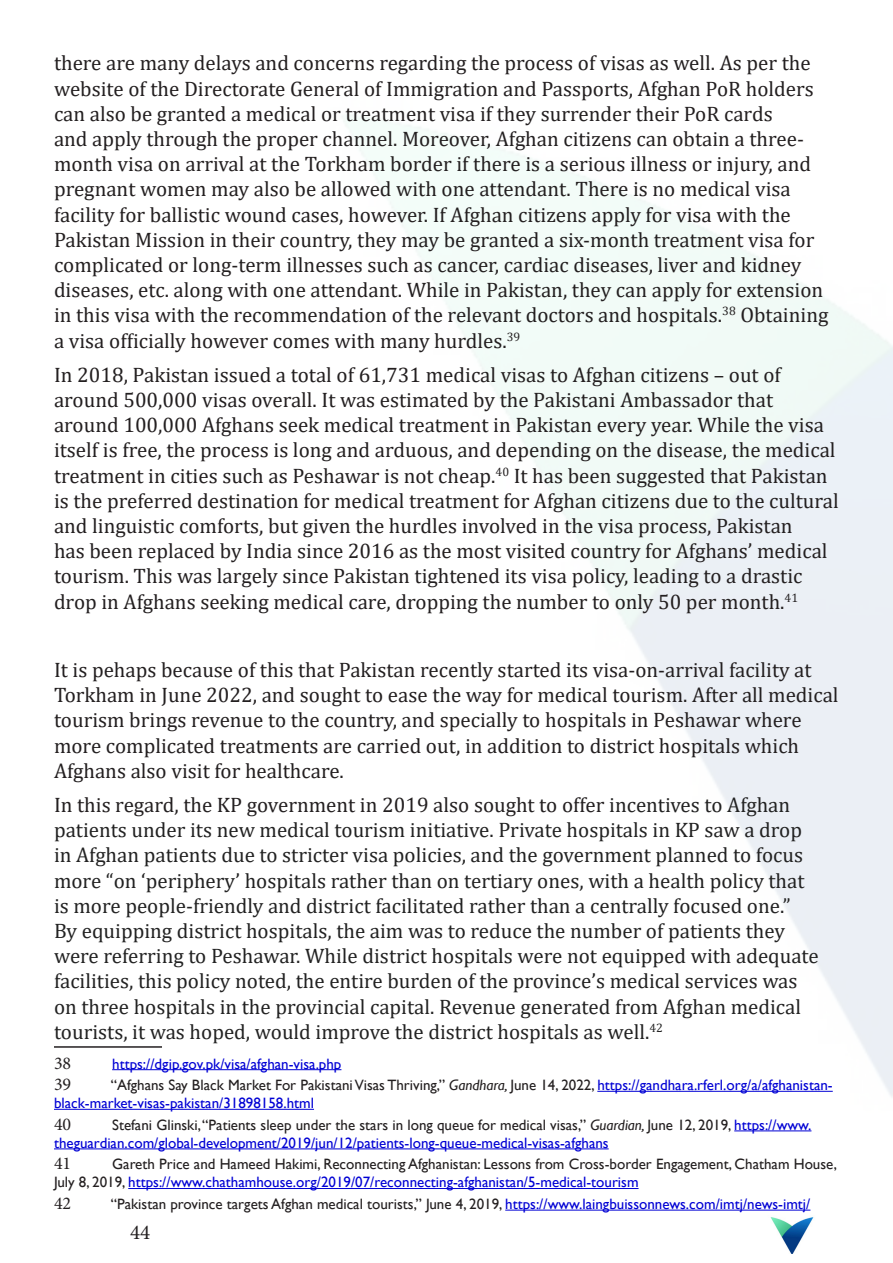
<style>
.page{position:relative;width:893px;height:1263px;background:#fff}
.page>*{position:absolute;margin:0;border:0;box-sizing:border-box;transform-origin:0 0}
.Body_Text{font:21px/25.2px "Cambria";color:#231f20}
.Body_Text-2{font:21px/25.2px "Cambria";color:#222}
.t1{font:21px "Minion Pro";color:#231f20}
.t2{font:18px "Minion Pro";color:#231f20}
.t3{font:15px/18px "Gill Sans";color:#0000d4}
.t4{font:15px/18px "Gill Sans";color:#231f20}
.s1{color:#231f20}
.s2{font-style:italic;color:#231f20}
.s3{color:#0000d4}
</style>
<div class="page">
<img style="left:770px;top:1217px;width:44px;height:37px">
<hr style="left:54px;top:1046px;width:108px;height:2px;background:#231f20">
<hr style="left:112px;top:1069px;width:229px;height:1px;background:#0000d4">
<hr style="left:597px;top:1091px;width:236px;height:1px;background:#0000d4">
<hr style="left:54px;top:1109px;width:260px;height:1px;background:#0000d4">
<hr style="left:734px;top:1130px;width:77px;height:1px;background:#0000d4">
<hr style="left:54px;top:1148px;width:555px;height:1px;background:#0000d4">
<hr style="left:128px;top:1188px;width:511px;height:1px;background:#0000d4">
<hr style="left:505px;top:1210px;width:305px;height:1px;background:#0000d4">
<p class="Body_Text" style="left:54px;top:50px;width:776px">there are many delays and concerns regarding the process of visas as well. As per the website of the Directorate General of Immigration and Passports, Afghan PoR holders can also be granted a medical or treatment visa if they surrender their PoR cards<br>and apply through the proper channel. Moreover, Afghan citizens can obtain a three&shy;month visa on arrival at the Torkham border if there is a serious illness or injury, and pregnant women may also be allowed with one attendant. There is no medical visa facility for ballistic wound cases, however. If Afghan citizens apply for visa with the Pakistan Mission in their country, they may be granted a six-month treatment visa for complicated or long-term illnesses such as cancer, cardiac diseases, liver and kidney diseases, etc. along with one attendant. While in Pakistan, they can apply for extension in this visa with the recommendation of the relevant doctors and hospitals.<sup>38</sup> Obtaining a visa officially however comes with many hurdles.<sup>39</sup></p>
<p class="Body_Text" style="left:54px;top:362px;width:786px">In 2018, Pakistan issued a total of 61,731 medical visas to Afghan citizens – out of around 500,000 visas overall. It was estimated by the Pakistani Ambassador that around 100,000 Afghans seek medical treatment in Pakistan every year. While the visa itself is free, the process is long and arduous, and depending on the disease, the medical treatment in cities such as Peshawar is not cheap.<sup>40</sup> It has been suggested that Pakistan is the preferred destination for medical treatment for Afghan citizens due to the cultural and linguistic comforts, but given the hurdles involved in the visa process, Pakistan<br>has been replaced by India since 2016 as the most visited country for Afghans’ medical tourism. This was largely since Pakistan tightened its visa policy, leading to a drastic drop in Afghans seeking medical care, dropping the number to only 50 per month.<sup>41</sup></p>
<p class="Body_Text" style="left:54px;top:657px;width:786px">It is pehaps because of this that Pakistan recently started its visa-on-arrival facility at Torkham in June 2022, and sought to ease the way for medical tourism. After all medical tourism brings revenue to the country, and specially to hospitals in Peshawar where more complicated treatments are carried out, in addition to district hospitals which Afghans also visit for healthcare.</p>
<p class="Body_Text-2" style="left:54px;top:792px;width:766px"><span class="s1">In this regard, the KP government in 2019 also sought to offer</span> incentives to Afghan patients under its new medical tourism initiative. Private hospitals in KP saw a drop in Afghan patients due to stricter visa policies, and the government planned to focus more “on ‘periphery’ hospitals rather than on tertiary ones, with a health policy that is more people-friendly and district facilitated rather than a centrally focused one.” By equipping district hospitals, the aim was to reduce the number of patients they were referring to Peshawar. While district hospitals were not equipped with adequate facilities, this policy noted, the entire burden of the province’s medical services was on three hospitals in the provincial capital. Revenue generated from Afghan medical tourists, it was hoped, would improve the district hospitals as well.<sup>42</sup></p>
<p class="t2" style="left:54px;top:1051px;width:19px">38</p>
<p class="t3" style="left:112px;top:1055px;width:231px">https://dgip.gov.pk/visa/afghan-visa.php</p>
<p class="t2" style="left:54px;top:1072px;width:19px">39</p>
<p class="t3" style="left:54px;top:1076px;width:780px;text-indent:57px"><span class="s1">“Afghans Say Black Market For Pakistani Visas Thriving,”</span> <span class="s2">Gandhara,</span> <span class="s1">June 14, 2022,</span> https://gandhara.rferl.org/a/afghanistan&shy;black-market-visas-pakistan/31898158.html</p>
<p class="t2" style="left:54px;top:1112px;width:19px">40</p>
<p class="t3" style="left:54px;top:1116px;width:759px;text-indent:58px"><span class="s1">Stefani Glinski, “Patients sleep under the stars in long queue for medical visas,”</span> <span class="s2">Guardian,</span> <span class="s1">June 12, 2019,</span> https://www. theguardian.com/global-development/2019/jun/12/patients-long-queue-medical-visas-afghans</p>
<p class="t2" style="left:54px;top:1151px;width:19px">41</p>
<p class="t4" style="left:54px;top:1155px;width:784px;text-indent:58px">Gareth Price and Hameed Hakimi, Reconnecting Afghanistan: Lessons from Cross-border Engagement, Chatham House,<br>July 8, 2019, <span class="s3">https://www.chathamhouse.org/2019/07/reconnecting-afghanistan/5-medical-tourism</span></p>
<p class="t2" style="left:54px;top:1191px;width:19px">42</p>
<p class="t4" style="left:111px;top:1195px;width:701px">“Pakistan province targets Afghan medical tourists,” June 4, 2019, <span class="s3">https://www.laingbuissonnews.com/imtj/news-imtj/</span></p>
<p class="t1" style="left:130px;top:1218px;width:22px">44</p>
</div>
